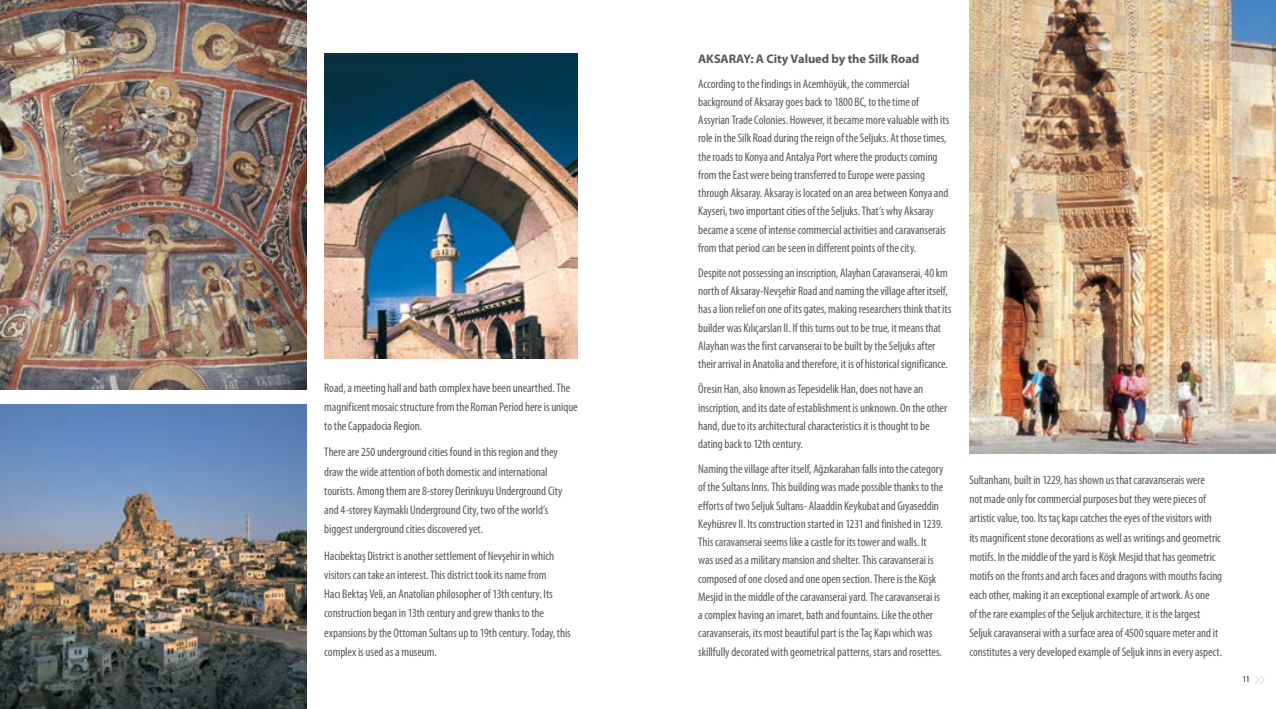
<style>
.page{position:relative;width:1276px;height:709px;background:#fff}
.page>*{position:absolute;margin:0;border:0;box-sizing:border-box;transform-origin:0 0}
.t1{font:condensed 12.5px/18.2px "Myriad Pro";letter-spacing:-.005em;color:#58595b}
.t2{font:700 12.5px "Myriad Pro";letter-spacing:-.005em;color:#58595b}
.t3{font:condensed 8.75px "Myriad Pro";color:#000}
</style>
<div class="page">
<svg style="left:1255px;top:675px;width:9px;height:9px"></svg>
<img style="left:969px;top:0;width:307px;height:453px">
<img style="left:324px;top:53px;width:254px;height:305px">
<img style="left:0;top:0;width:306px;height:389px">
<img style="left:0;top:404px;width:306px;height:305px">
<p class="t1" style="left:324px;top:378px;width:255px;line-height:19.2px">Road, a meeting hall and bath complex have been unearthed. The magnificent mosaic structure from the Roman Period here is unique to the Cappadocia Region.</p>
<p class="t1" style="left:324px;top:442px;width:240px;line-height:19.2px">There are 250 underground cities found in this region and they draw the wide attention of both domestic and international tourists. Among them are 8-storey Derinkuyu Underground City and 4-storey Kaymaklı Underground City, two of the world’s biggest underground cities discovered yet.</p>
<p class="t1" style="left:324px;top:546px;width:248px;line-height:19.2px">Hacıbektaş District is another settlement of Nevşehir in which visitors can take an interest. This district took its name from<br>Hacı Bektaş Veli, an Anatolian philosopher of 13th century. Its construction began in 13th century and grew thanks to the expansions by the Ottoman Sultans up to 19th century. Today, this complex is used as a museum.</p>
<p class="t2" style="left:698px;top:50px;width:223px">AKSARAY: A City Valued by the Silk Road</p>
<p class="t1" style="left:698px;top:74px;width:253px">According to the findings in Acemhöyük, the commercial background of Aksaray goes back to 1800 BC, to the time of Assyrian Trade Colonies. However, it became more valuable with its role in the Silk Road during the reign of the Seljuks. At those times, the roads to Konya and Antalya Port where the products coming from the East were being transferred to Europe were passing through Aksaray. Aksaray is located on an area between Konya and Kayseri, two important cities of the Seljuks. That’s why Aksaray became a scene of intense commercial activities and caravanserais from that period can be seen in different points of the city.</p>
<p class="t1" style="left:698px;top:263px;width:255px">Despite not possessing an inscription, Alayhan Caravanserai, 40 km north of Aksaray-Nevşehir Road and naming the village after itself, has a lion relief on one of its gates, making researchers think that its builder was Kılıçarslan II. If this turns out to be true, it means that Alayhan was the first carvanserai to be built by the Seljuks after their arrival in Anatolia and therefore, it is of historical significance.</p>
<p class="t1" style="left:698px;top:380px;width:250px">Öresin Han, also known as Tepesidelik Han, does not have an inscription, and its date of establishment is unknown. On the other hand, due to its architectural characteristics it is thought to be dating back to 12th century.</p>
<p class="t1" style="left:698px;top:460px;width:247px">Naming the village after itself, Ağzıkarahan falls into the category of the Sultans Inns. This building was made possible thanks to the efforts of two Seljuk Sultans- Alaaddin Keykubat and Gıyaseddin Keyhüsrev II. Its construction started in 1231 and finished in 1239.<br>This caravanserai seems like a castle for its tower and walls. It was used as a military mansion and shelter. This caravanserai is composed of one closed and one open section. There is the Köşk Mesjid in the middle of the caravanserai yard. The caravanserai is a complex having an imaret, bath and fountains. Like the other caravanserais, its most beautiful part is the Taç Kapı which was skillfully decorated with geometrical patterns, stars and rosettes.</p>
<p class="t1" style="left:969px;top:470px;width:254px;line-height:19.1px">Sultanhanı, built in 1229, has shown us that caravanserais were<br>not made only for commercial purposes but they were pieces of artistic value, too. Its taç kapı catches the eyes of the visitors with its magnificent stone decorations as well as writings and geometric motifs. In the middle of the yard is Köşk Mesjid that has geometric motifs on the fronts and arch faces and dragons with mouths facing each other, making it an exceptional example of artwork. As one<br>of the rare examples of the Seljuk architecture, it is the largest Seljuk caravanserai with a surface area of 4500 square meter and it constitutes a very developed example of Seljuk inns in every aspect.</p>
<p class="t3" style="left:1242px;top:674px;width:8px">11</p>
</div>
